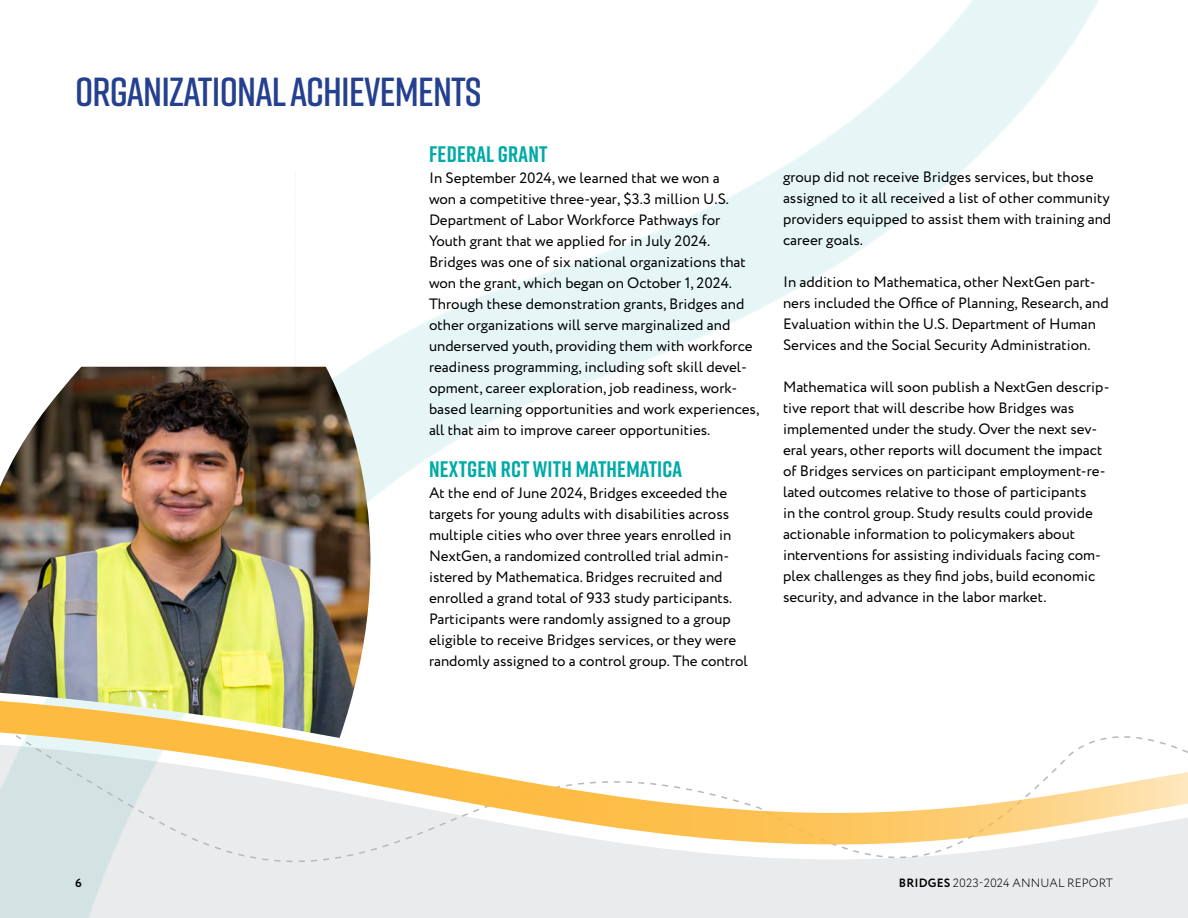
<style>
.page{position:relative;width:1188px;height:918px;background:#fff}
.page>*{position:absolute;margin:0;border:0;box-sizing:border-box;transform-origin:0 0}
.t1{font:600 40.5px "Rift";letter-spacing:-.02em;color:#25408f}
.t2{font:700 22.5px "Rift";letter-spacing:.01em;color:#00aaa6}
.t3{font:15px/21px "Circe";color:#000}
.t4{font:300 12px "Circe";letter-spacing:.005em;color:#000}
.t5{font:700 12px "Circe";color:#000}
.s1{font-weight:700}
</style>
<div class="page">
<svg style="left:0;top:848px;width:1188px;height:70px;fill:#eaebed"></svg>
<svg style="left:295px;top:172px;width:1px;height:195px"></svg>
<svg style="left:762px;top:848px;width:305px;height:35px"></svg>
<div style="left:165px;top:848px;width:271px;height:30px;background:#eaebed"></div>
<svg style="left:0;top:846px;width:1188px;height:2px"></svg>
<svg style="left:0;top:736px;width:1188px;height:110px"></svg>
<img style="left:0;top:367px;width:372px;height:371px">
<h1 class="t1" style="left:75px;top:63px;width:408px">ORGANIZATIONAL ACHIEVEMENTS</h1>
<h2 class="t2" style="left:429px;top:138px;width:120px">FEDERAL GRANT</h2>
<p class="t3" style="left:429px;top:167px;width:332px">In September 2024, we learned that we won a<br>won a competitive three-year, $3.3 million U.S.<br>Department of Labor Workforce Pathways for Youth grant that we applied for in July 2024.<br>Bridges was one of six national organizations that won the grant, which began on October 1, 2024.<br>Through these demonstration grants, Bridges and other organizations will serve marginalized and underserved youth, providing them with workforce readiness programming, including soft skill devel&shy;opment, career exploration, job readiness, work&shy;based learning opportunities and work experiences, all that aim to improve career opportunities.</p>
<h2 class="t2" style="left:429px;top:453px;width:255px">NEXTGEN RCT WITH MATHEMATICA</h2>
<p class="t3" style="left:429px;top:482px;width:321px">At the end of June 2024, Bridges exceeded the targets for young adults with disabilities across multiple cities who over three years enrolled in NextGen, a randomized controlled trial admin&shy;istered by Mathematica. Bridges recruited and enrolled a grand total of 933 study participants.<br>Participants were randomly assigned to a group eligible to receive Bridges services, or they were randomly assigned to a control group. The control</p>
<p class="t3" style="left:783px;top:167px;width:330px">group did not receive Bridges services, but those assigned to it all received a list of other community providers equipped to assist them with training and career goals.</p>
<p class="t3" style="left:783px;top:272px;width:327px">In addition to Mathematica, other NextGen part&shy;ners included the Office of Planning, Research, and Evaluation within the U.S. Department of Human Services and the Social Security Administration.</p>
<p class="t3" style="left:783px;top:377px;width:328px">Mathematica will soon publish a NextGen descrip&shy;tive report that will describe how Bridges was implemented under the study. Over the next sev&shy;eral years, other reports will document the impact of Bridges services on participant employment-re&shy;lated outcomes relative to those of participants<br>in the control group. Study results could provide actionable information to policymakers about interventions for assisting individuals facing com&shy;plex challenges as they find jobs, build economic security, and advance in the labor market.</p>
<p class="t5" style="left:75px;top:875px;width:8px">6</p>
<p class="t4" style="left:899px;top:875px;width:215px"><span class="s1">BRIDGES</span> 2023-2024 ANNUAL REPORT</p>
</div>
